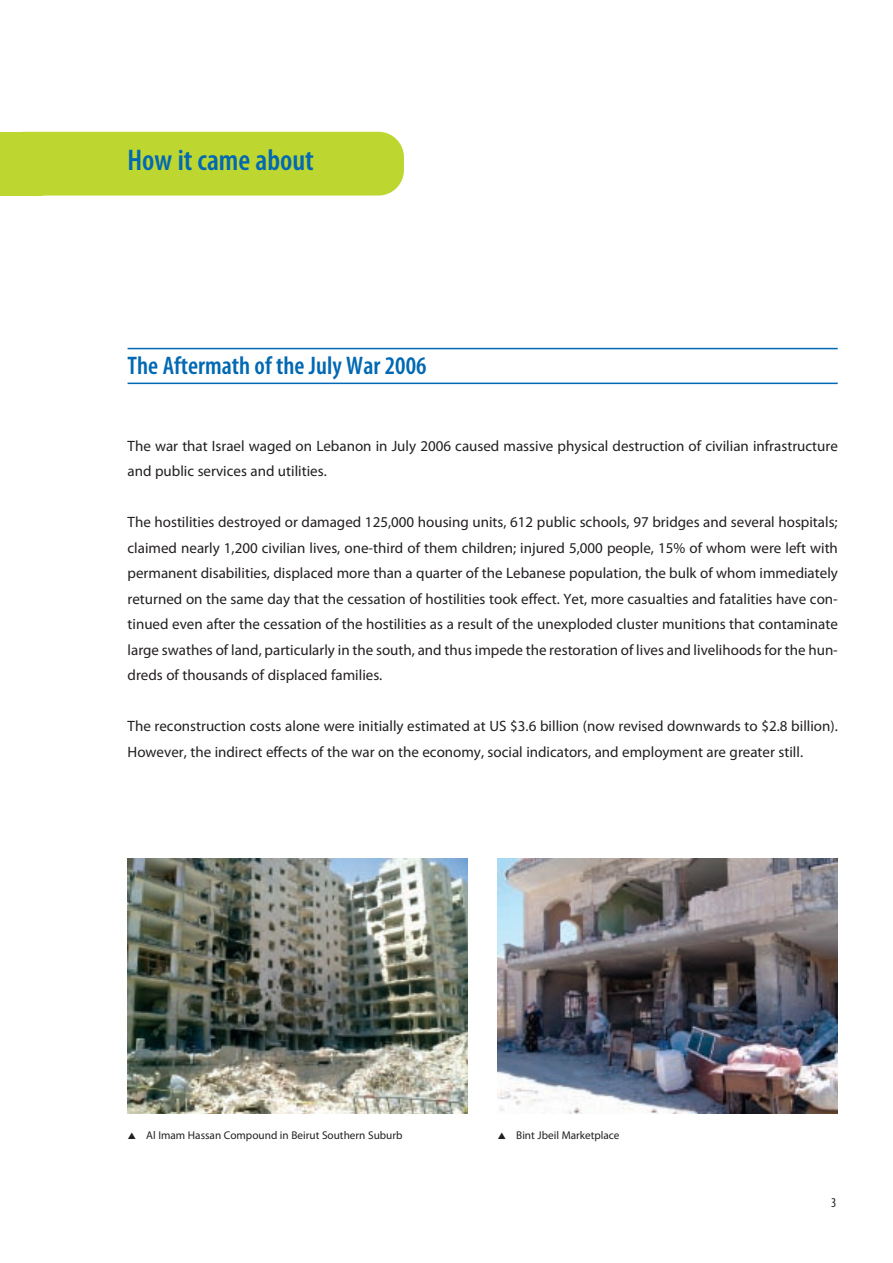
<style>
.page{position:relative;width:893px;height:1263px;background:#fff}
.page>*{position:absolute;margin:0;border:0;box-sizing:border-box;transform-origin:0 0}
.t1{font:600 condensed 30px "Myriad Pro";color:#0168b3}
.t2{font:600 condensed 25.5px "Myriad Pro";color:#0168b3}
.t3{font:15px/25.5px "Myriad Pro";color:#231f20}
.t4{font:condensed 13.5px "Myriad Pro";color:#231f20}
.t5{font:11.25px "Myriad Pro";color:#231f20}
</style>
<div class="page">
<hr style="left:128px;top:348px;width:710px;height:1px;background:#0168b3">
<hr style="left:128px;top:383px;width:710px;height:1px;background:#0168b3">
<img style="left:128px;top:859px;width:340px;height:255px">
<img style="left:497px;top:859px;width:341px;height:255px">
<div style="left:0;top:132px;width:404px;height:64px;background:#bed630;border-radius:26px"></div>
<div style="left:0;top:132px;width:43px;height:64px;background:#bed630"></div>
<h1 class="t1" style="left:128px;top:149px;width:188px">How it came about</h1>
<h2 class="t2" style="left:128px;top:357px;width:300px">The Aftermath of the July War 2006</h2>
<p class="t3" style="left:128px;top:434px;width:712px">The war that Israel waged on Lebanon in July 2006 caused massive physical destruction of civilian infrastructure and public services and utilities.</p>
<p class="t3" style="left:128px;top:510px;width:712px;text-align:justify">The hostilities destroyed or damaged 125,000 housing units, 612 public schools, 97 bridges and several hospitals; claimed nearly 1,200 civilian lives, one-third of them children; injured 5,000 people, 15% of whom were left with permanent disabilities, displaced more than a quarter of the Lebanese population, the bulk of whom immediately returned on the same day that the cessation of hostilities took effect. Yet, more casualties and fatalities have con&shy;tinued even after the cessation of the hostilities as a result of the unexploded cluster munitions that contaminate large swathes of land, particularly in the south, and thus impede the restoration of lives and livelihoods for the hun&shy;dreds of thousands of displaced families.</p>
<p class="t3" style="left:128px;top:714px;width:712px">The reconstruction costs alone were initially estimated at US $3.6 billion (now revised downwards to $2.8 billion).<br>However, the indirect effects of the war on the economy, social indicators, and employment are greater still.</p>
<p class="t5" style="left:146px;top:1131px;width:258px">Al Imam Hassan Compound in Beirut Southern Suburb</p>
<p class="t5" style="left:516px;top:1131px;width:105px">Bint Jbeil Marketplace</p>
<p class="t4" style="left:831px;top:1197px;width:7px">3</p>
</div>
